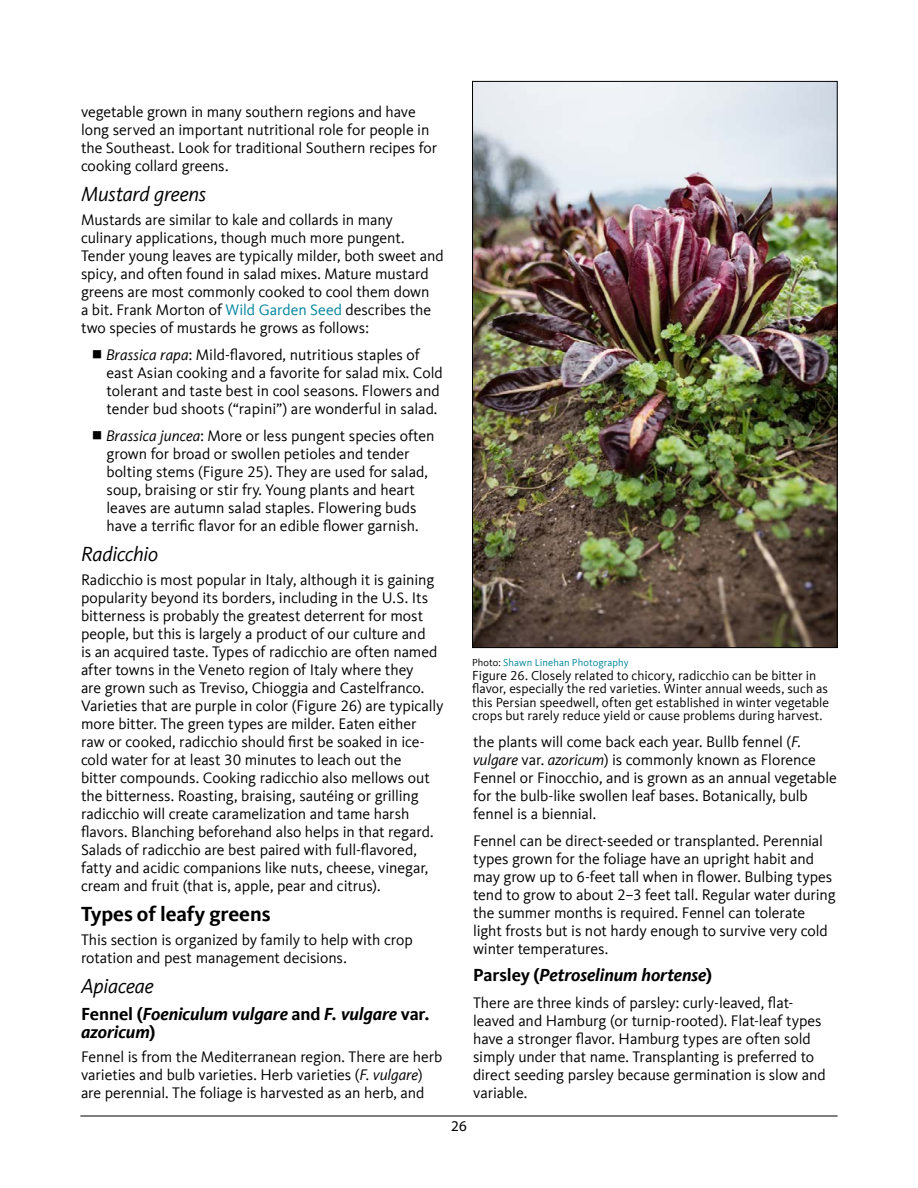
<style>
.page{position:relative;width:918px;height:1188px;background:#fff}
.page>*{position:absolute;margin:0;border:0;box-sizing:border-box;transform-origin:0 0}
.Subhead_14_italic{font:italic 21px "Kievit Offc";letter-spacing:-.015em;color:#000}
.Subhead_14_copy{font:700 21px "Kievit Offc";letter-spacing:-.005em;color:#000}
.Subhead_12{font:italic 700 18px/18px "Kievit Offc";letter-spacing:-.005em;color:#000}
.Body_Text1{font:15.75px/18px "Kievit Offc";letter-spacing:-.005em;color:#000}
.t1{font:15px "Myriad Pro";color:#000}
.t2{font:13.5px/13.5px "Kievit Offc";color:#000}
.Credit{font:10.5px "Kievit Offc";letter-spacing:.01em;color:#00859b}
.s1{color:#00859b}
.s2{font-style:italic}
.s3{font-style:normal}
.s4{color:#000}
</style>
<div class="page">
<hr style="left:80px;top:1116px;width:758px;height:1px;background:#000">
<img style="left:474px;top:83px;width:362px;height:563px">
<p class="Body_Text1" style="left:81px;top:103px;width:358px">vegetable grown in many southern regions and have long served an important nutritional role for people in the Southeast. Look for traditional Southern recipes for cooking collard greens.</p>
<p class="Subhead_14_italic" style="left:81px;top:182px;width:127px">Mustard greens</p>
<p class="Body_Text1" style="left:81px;top:211px;width:364px">Mustards are similar to kale and collards in many culinary applications, though much more pungent.<br>Tender young leaves are typically milder, both sweet and spicy, and often found in salad mixes. Mature mustard greens are most commonly cooked to cool them down<br>a bit. Frank Morton of <span class="s1">Wild Garden Seed</span> describes the two species of mustards he grows as follows:</p>
<p class="Body_Text1" style="left:106px;top:346px;width:338px"><span class="s2">Brassica rapa</span>: Mild-flavored, nutritious staples of east Asian cooking and a favorite for salad mix. Cold tolerant and taste best in cool seasons. Flowers and tender bud shoots (“rapini”) are wonderful in salad.</p>
<p class="Body_Text1" style="left:106px;top:427px;width:330px"><span class="s2">Brassica juncea</span>: More or less pungent species often grown for broad or swollen petioles and tender bolting stems (Figure 25). They are used for salad, soup, braising or stir fry. Young plants and heart leaves are autumn salad staples. Flowering buds have a terrific flavor for an edible flower garnish.</p>
<p class="Subhead_14_italic" style="left:81px;top:542px;width:79px">Radicchio</p>
<p class="Body_Text1" style="left:81px;top:571px;width:364px">Radicchio is most popular in Italy, although it is gaining popularity beyond its borders, including in the U.S. Its bitterness is probably the greatest deterrent for most people, but this is largely a product of our culture and<br>is an acquired taste. Types of radicchio are often named after towns in the Veneto region of Italy where they<br>are grown such as Treviso, Chioggia and Castelfranco.<br>Varieties that are purple in color (Figure 26) are typically more bitter. The green types are milder. Eaten either raw or cooked, radicchio should first be soaked in ice&shy;cold water for at least 30 minutes to leach out the<br>bitter compounds. Cooking radicchio also mellows out the bitterness. Roasting, braising, sautéing or grilling radicchio will create caramelization and tame harsh flavors. Blanching beforehand also helps in that regard.<br>Salads of radicchio are best paired with full-flavored, fatty and acidic companions like nuts, cheese, vinegar, cream and fruit (that is, apple, pear and citrus).</p>
<h3 class="Subhead_14_copy" style="left:81px;top:902px;width:191px">Types of leafy greens</h3>
<p class="Body_Text1" style="left:81px;top:931px;width:333px">This section is organized by family to help with crop rotation and pest management decisions.</p>
<p class="Subhead_14_italic" style="left:81px;top:974px;width:74px">Apiaceae</p>
<p class="Subhead_12" style="left:81px;top:1005px;width:350px"><span class="s3">Fennel (</span>Foeniculum vulgare <span class="s3">and</span> F. vulgare <span class="s3">var. </span>azoricum<span class="s3">)</span></p>
<p class="Body_Text1" style="left:81px;top:1048px;width:363px">Fennel is from the Mediterranean region. There are herb varieties and bulb varieties. Herb varieties (<span class="s2">F. vulgare</span>) are perennial. The foliage is harvested as an herb, and</p>
<p class="Credit" style="left:472px;top:657px;width:158px"><span class="s4">Photo:</span> Shawn Linehan Photography</p>
<p class="t2" style="left:472px;top:668px;width:359px">Figure 26. Closely related to chicory, radicchio can be bitter in flavor, especially the red varieties. Winter annual weeds, such as this Persian speedwell, often get established in winter vegetable crops but rarely reduce yield or cause problems during harvest.</p>
<p class="Body_Text1" style="left:473px;top:733px;width:365px">the plants will come back each year. Bullb fennel (<span class="s2">F. vulgare</span> var. <span class="s2">azoricum</span>) is commonly known as Florence Fennel or Finocchio, and is grown as an annual vegetable for the bulb-like swollen leaf bases. Botanically, bulb fennel is a biennial.</p>
<p class="Body_Text1" style="left:473px;top:832px;width:364px">Fennel can be direct-seeded or transplanted. Perennial types grown for the foliage have an upright habit and may grow up to 6-feet tall when in flower. Bulbing types tend to grow to about 2–3 feet tall. Regular water during the summer months is required. Fennel can tolerate light frosts but is not hardy enough to survive very cold winter temperatures.</p>
<p class="Subhead_12" style="left:473px;top:966px;width:240px"><span class="s3">Parsley (</span>Petroselinum hortense<span class="s3">)</span></p>
<p class="Body_Text1" style="left:473px;top:994px;width:354px">There are three kinds of parsley: curly-leaved, flat&shy;leaved and Hamburg (or turnip-rooted). Flat-leaf types have a stronger flavor. Hamburg types are often sold simply under that name. Transplanting is preferred to direct seeding parsley because germination is slow and variable.</p>
<p class="t1" style="left:451px;top:1117px;width:17px">26</p>
</div>
